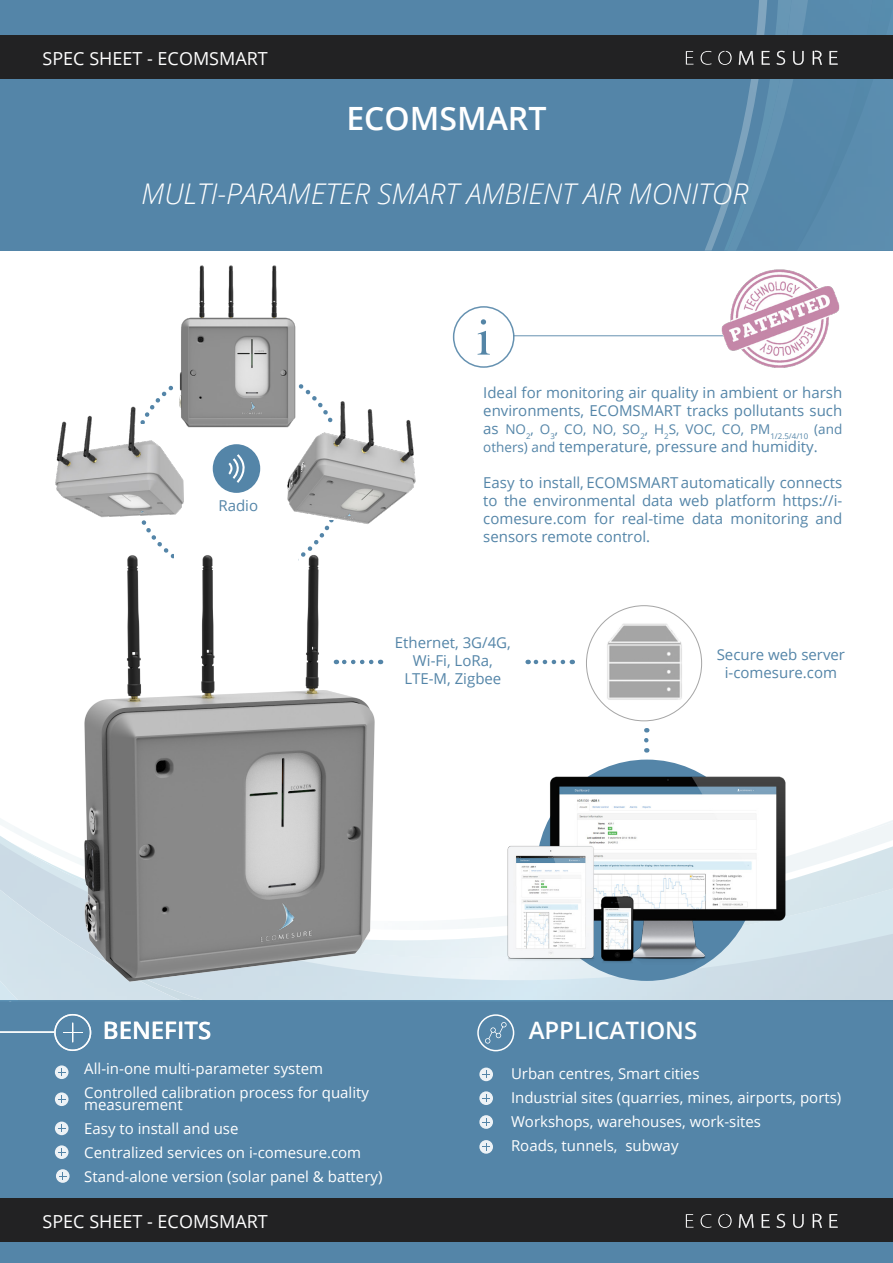
<style>
.page{position:relative;width:893px;height:1263px;background:#fff}
.page>*{position:absolute;margin:0;border:0;box-sizing:border-box;transform-origin:0 0}
.t1{font:600 32.1px "Open Sans";color:#fff}
.t2{font:italic 300 28.5px "Open Sans";color:#fff}
.t3{font:600 24px "Open Sans";color:#fff}
.t4{font:18px "Open Sans";color:#fff}
.t5{font:15px/18px "Open Sans";color:#5485a8}
.t6{font:15px "Open Sans";color:#fff}
.t7{font:13.5px "Open Sans";color:#5485a8}
.s1{font-size:15px}
.s2{font-size:13.5px}
</style>
<div class="page">
<div style="left:0;top:1000px;width:893px;height:263px;background:#5485a8"></div>
<svg style="left:55px;top:1065px;width:14px;height:14px"></svg>
<svg style="left:58px;top:1068px;width:8px;height:8px"></svg>
<svg style="left:479px;top:1067px;width:14px;height:14px"></svg>
<svg style="left:482px;top:1070px;width:8px;height:8px"></svg>
<svg style="left:479px;top:1115px;width:14px;height:14px"></svg>
<svg style="left:482px;top:1118px;width:8px;height:8px"></svg>
<svg style="left:56px;top:1169px;width:14px;height:14px"></svg>
<svg style="left:59px;top:1172px;width:8px;height:8px"></svg>
<svg style="left:55px;top:1092px;width:14px;height:14px"></svg>
<svg style="left:58px;top:1095px;width:8px;height:8px"></svg>
<svg style="left:479px;top:1091px;width:14px;height:14px"></svg>
<svg style="left:482px;top:1094px;width:8px;height:8px"></svg>
<svg style="left:55px;top:1145px;width:14px;height:14px"></svg>
<svg style="left:58px;top:1148px;width:8px;height:8px"></svg>
<svg style="left:479px;top:1140px;width:14px;height:14px"></svg>
<svg style="left:482px;top:1143px;width:8px;height:8px"></svg>
<svg style="left:485px;top:1022px;width:22px;height:21px"></svg>
<div style="left:477px;top:1014px;width:37px;height:37px;border:2px solid #fff;border-radius:50%"></div>
<img style="left:9px;top:843px;width:884px;height:159px">
<img style="left:0;top:818px;width:202px;height:183px">
<div style="left:0;top:890px;width:183px;height:111px;background:#d2e2ea"></div>
<div style="left:0;top:1198px;width:893px;height:44px;background:#222223"></div>
<svg style="left:686px;top:1214px;width:7px;height:13px"></svg>
<svg style="left:701px;top:1214px;width:11px;height:14px"></svg>
<svg style="left:718px;top:1214px;width:14px;height:14px"></svg>
<svg style="left:739px;top:1214px;width:14px;height:14px"></svg>
<svg style="left:762px;top:1214px;width:8px;height:14px"></svg>
<svg style="left:776px;top:1214px;width:9px;height:14px"></svg>
<svg style="left:793px;top:1214px;width:11px;height:14px"></svg>
<svg style="left:813px;top:1214px;width:9px;height:14px"></svg>
<svg style="left:829px;top:1214px;width:9px;height:14px"></svg>
<svg style="left:55px;top:1121px;width:14px;height:14px"></svg>
<svg style="left:58px;top:1124px;width:8px;height:8px"></svg>
<hr style="left:0;top:1031px;width:54px;height:2px;background:#fff">
<div style="left:54px;top:1014px;width:37px;height:37px;border:2px solid #fff;border-radius:50%"></div>
<svg style="left:63px;top:1022px;width:20px;height:20px"></svg>
<img style="left:348px;top:420px;width:68px;height:104px">
<img style="left:348px;top:510px;width:12px;height:11px">
<svg style="left:371px;top:494px;width:7px;height:3px"></svg>
<img style="left:55px;top:421px;width:71px;height:97px">
<img style="left:73px;top:582px;width:350px;height:407px">
<img style="left:256px;top:892px;width:61px;height:58px">
<img style="left:290px;top:783px;width:22px;height:7px">
<svg style="left:336px;top:660px;width:35px;height:4px"></svg>
<div style="left:536px;top:759px;width:221px;height:222px;background:#5485a8;border-radius:50%"></div>
<img style="left:504px;top:770px;width:283px;height:202px">
<svg style="left:528px;top:660px;width:35px;height:4px"></svg>
<img style="left:607px;top:621px;width:76px;height:79px">
<svg style="left:644px;top:728px;width:4px;height:12px"></svg>
<svg style="left:126px;top:429px;width:222px;height:153px"></svg>
<img style="left:81px;top:265px;width:310px;height:164px">
<img style="left:241px;top:398px;width:23px;height:19px">
<svg style="left:256px;top:350px;width:8px;height:2px"></svg>
<div style="left:0;top:0;width:893px;height:251px;background:#5485a8"></div>
<img style="left:705px;top:0;width:103px;height:251px">
<img style="left:797px;top:7px;width:96px;height:244px">
<div style="left:0;top:35px;width:893px;height:44px;background:#222223"></div>
<svg style="left:686px;top:51px;width:7px;height:14px"></svg>
<svg style="left:701px;top:51px;width:11px;height:14px"></svg>
<svg style="left:718px;top:51px;width:14px;height:14px"></svg>
<svg style="left:739px;top:51px;width:14px;height:14px"></svg>
<svg style="left:762px;top:51px;width:8px;height:14px"></svg>
<svg style="left:776px;top:51px;width:9px;height:14px"></svg>
<svg style="left:793px;top:51px;width:11px;height:14px"></svg>
<svg style="left:813px;top:51px;width:9px;height:14px"></svg>
<svg style="left:829px;top:51px;width:9px;height:14px"></svg>
<hr style="left:513px;top:335px;width:210px;height:1px;background:#5485a8">
<div style="left:453px;top:306px;width:61px;height:62px;border:2px solid #5485a8;border-radius:50%"></div>
<svg style="left:478px;top:319px;width:12px;height:36px"></svg>
<img style="left:711px;top:269px;width:129px;height:99px">
<p class="t4" style="left:43px;top:44px;width:47px">DATA</p>
<p class="t4" style="left:161px;top:44px;width:112px">ECOMSMART</p>
<p class="t4" style="left:43px;top:46px;width:227px">SPEC SHEET - ECOMSMART</p>
<p class="t1" style="left:346px;top:96px;width:202px">ECOMSMART</p>
<p class="t2" style="left:141px;top:174px;width:608px">MULTI-PARAMETER SMART AMBIENT AIR MONITOR</p>
<p class="t5" style="left:218px;top:496px;width:41px">Radio</p>
<p class="t5" style="left:483px;top:383px;width:361px">Ideal for monitoring air quality in ambient or harsh environments, ECOMSMART tracks pollutants such</p>
<p class="t7" style="left:483px;top:420px;width:360px"><span class="s1">as</span> NO<sub>2</sub>, O<sub>3</sub>, CO, NO, SO<sub>2</sub>, H<sub>2</sub>S, VOC, CO, PM<sub>1/2.5/4/10</sub> (and</p>
<p class="t5" style="left:483px;top:437px;width:336px"><span class="s2">others) and</span> temperature, pressure and humidity.</p>
<p class="t5" style="left:483px;top:473px;width:361px;text-align:justify">Easy to install, ECOMSMART automatically connects to the environmental data web platform https://i&shy;comesure.com for real-time data monitoring and sensors remote control.</p>
<p class="t5" style="left:395px;top:633px;width:118px">Ethernet, 3G/4G,</p>
<p class="t5" style="left:413px;top:651px;width:81px">Wi-Fi, LoRa,</p>
<p class="t5" style="left:404px;top:669px;width:98px">LTE-M, Zigbee</p>
<p class="t5" style="left:717px;top:645px;width:130px">Secure web server</p>
<p class="t5" style="left:725px;top:663px;width:114px">i-comesure.com</p>
<p class="t3" style="left:103px;top:1014px;width:110px">BENEFITS</p>
<p class="t3" style="left:529px;top:1014px;width:170px">APPLICATIONS</p>
<p class="t6" style="left:84px;top:1058px;width:240px">All-in-one multi-parameter system</p>
<p class="t6" style="left:84px;top:1082px;width:286px">Controlled calibration process for quality</p>
<p class="t6" style="left:84px;top:1094px;width:100px">measurement</p>
<p class="t6" style="left:84px;top:1118px;width:156px">Easy to install and use</p>
<p class="t6" style="left:84px;top:1142px;width:278px">Centralized services on i-comesure.com</p>
<p class="t6" style="left:84px;top:1166px;width:300px">Stand-alone version (solar panel &amp; battery)</p>
<p class="t4" style="left:43px;top:1209px;width:227px">SPEC SHEET - ECOMSMART</p>
<p class="t6" style="left:511px;top:1063px;width:190px">Urban centres, Smart cities</p>
<p class="t6" style="left:511px;top:1087px;width:332px">Industrial sites (quarries, mines, airports, ports)</p>
<p class="t6" style="left:511px;top:1111px;width:251px">Workshops, warehouses, work-sites</p>
<p class="t6" style="left:511px;top:1135px;width:169px">Roads, tunnels, subway</p>
</div>
